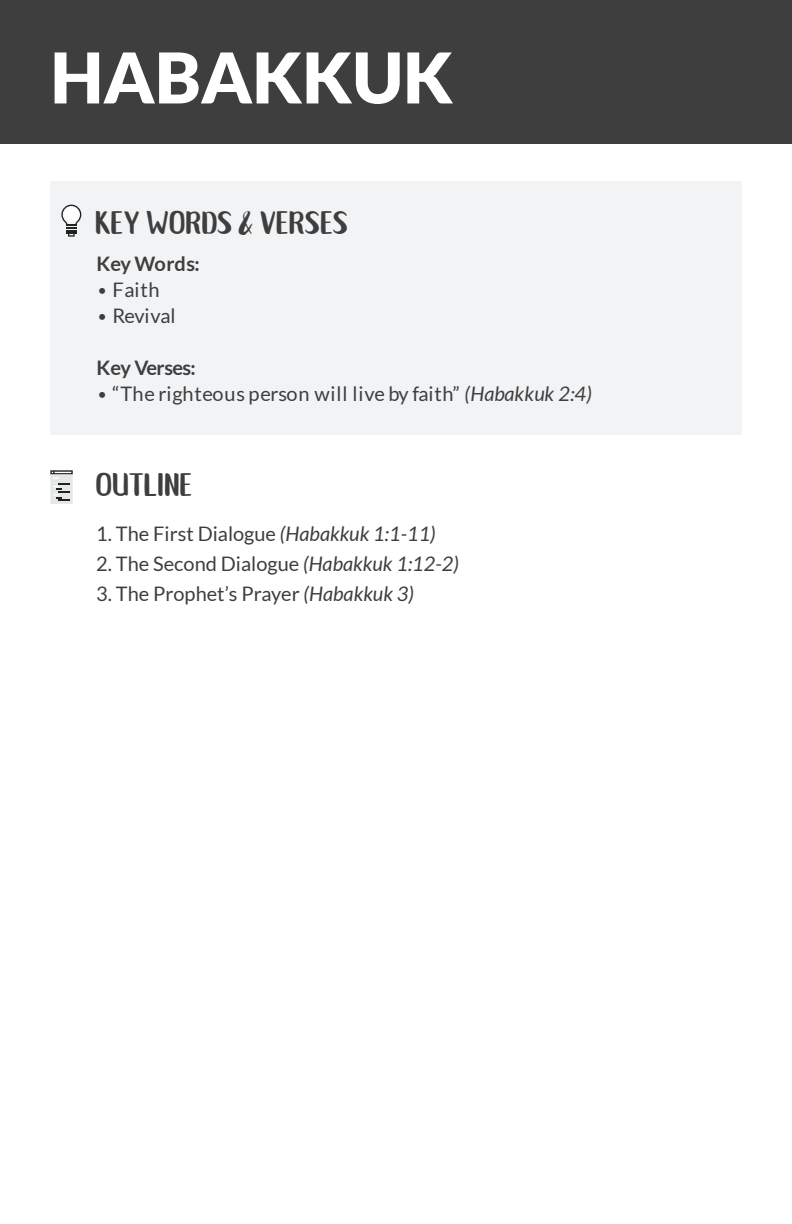
<style>
.page{position:relative;width:792px;height:1224px;background:#fff}
.page>*{position:absolute;margin:0;border:0;box-sizing:border-box;transform-origin:0 0}
.t1{font:900 70px "Lato";color:#fff}
.t2{font:34px "Northern Lights CAPS";color:#3e3e3f}
.t3{font:24px "Ornette";color:#3e3e3f}
.t4{font:20px "Lato";color:#3e3e3f}
.t5{font:20px "Lato";letter-spacing:.03em;color:#3e3e3f}
.t6{font:700 20px "Lato";letter-spacing:-.035em;color:#3e3e3f}
.t7{font:700 20px "Lato";letter-spacing:-.005em;color:#3e3e3f}
.s1{font-weight:300}
.s2{font-style:italic}
</style>
<div class="page">
<div style="left:0;top:0;width:792px;height:144px;background:#3e3e3f"></div>
<div style="left:50px;top:181px;width:692px;height:253px;background:#f2f3f4"></div>
<svg style="left:61px;top:205px;width:20px;height:32px"></svg>
<div style="left:64px;top:207px;width:15px;height:15px;background:#fff;border-radius:50%"></div>
<svg style="left:50px;top:470px;width:23px;height:2px"></svg>
<svg style="left:50px;top:472px;width:23px;height:32px"></svg>
<h1 class="t1" style="left:50px;top:34px;width:404px">HABAKKUK</h1>
<h2 class="t2" style="left:96px;top:203px;width:254px">KEY WORDS VERSES</h2>
<p class="t3" style="left:239px;top:211px;width:17px">&amp;</p>
<p class="t7" style="left:96px;top:252px;width:105px">Key Words:</p>
<p class="t4" style="left:96px;top:278px;width:65px"><span class="s1">•</span> Faith</p>
<p class="t4" style="left:96px;top:304px;width:81px"><span class="s1">•</span> Revival</p>
<p class="t6" style="left:96px;top:356px;width:101px">Key Verses:</p>
<p class="t5" style="left:96px;top:382px;width:497px"><span class="s1">•</span> “The righteous person will live by faith” <span class="s2">(Habakkuk 2:4)</span></p>
<h2 class="t2" style="left:96px;top:466px;width:98px">OUTLINE</h2>
<p class="t4" style="left:96px;top:521px;width:341px">1. The First Dialogue <span class="s2">(Habakkuk 1:1-11)</span></p>
<p class="t4" style="left:96px;top:551px;width:364px">2. The Second Dialogue <span class="s2">(Habakkuk 1:12-2)</span></p>
<p class="t4" style="left:96px;top:581px;width:319px">3. The Prophet’s Prayer <span class="s2">(Habakkuk 3)</span></p>
</div>
